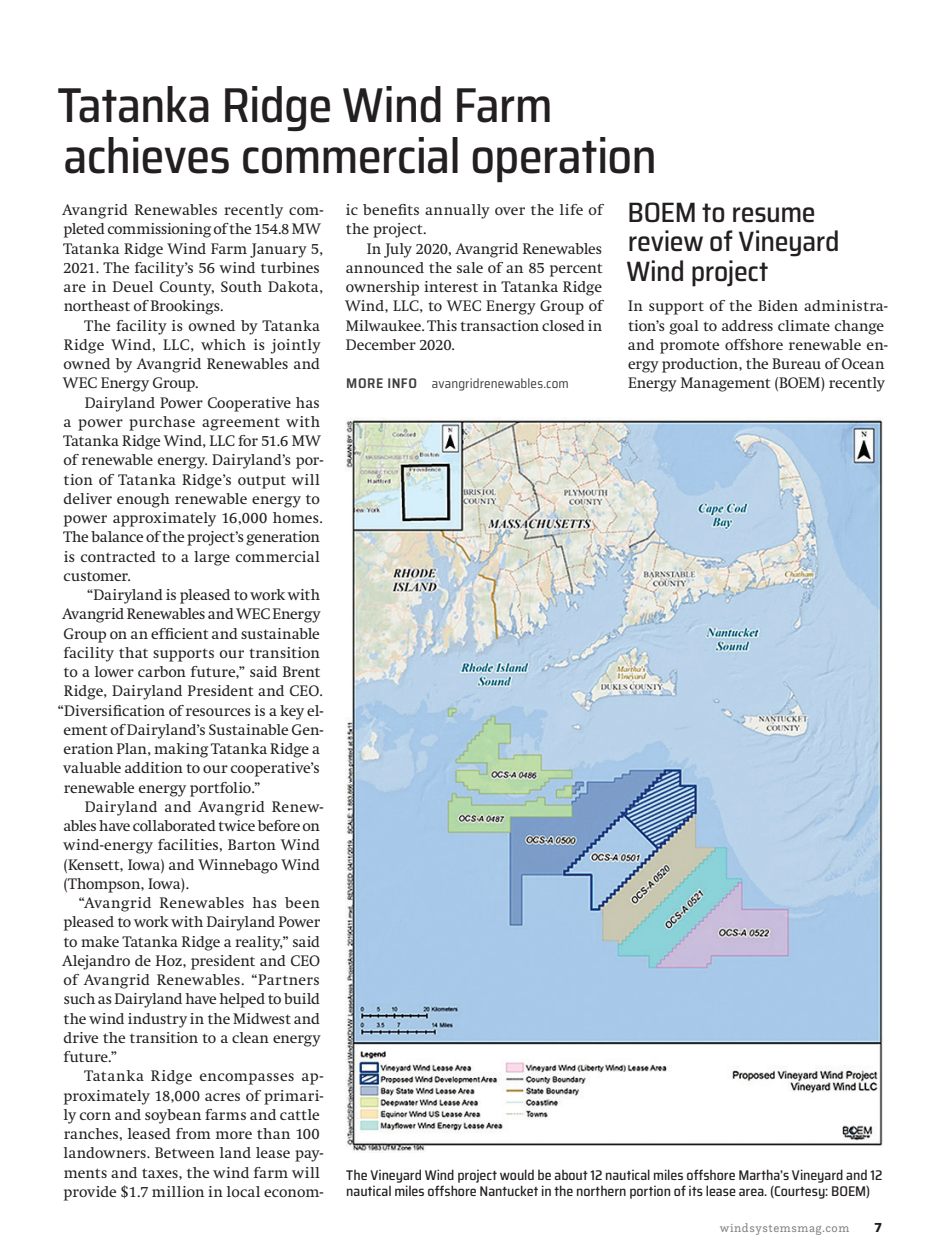
<style>
.page{position:relative;width:945px;height:1260px;background:#fff}
.page>*{position:absolute;margin:0;border:0;box-sizing:border-box;transform-origin:0 0}
.z_Story_-_Head{font:500 semi-condensed 49px/50.8px "Saira";letter-spacing:-.02em;color:#231f20}
.Tailwinds_-_Head{font:500 semi-condensed 28px/29.8px "Saira";letter-spacing:-.015em;color:#231f20}
.Body_Copy{font:15.75px/19.2px "Swift";color:#231f20}
.Body_Copy_1st_PP{font:15.75px/19.2px "Swift";color:#231f20}
.Photo_caption{font:500 semi-condensed 14px/15.8px "Saira";letter-spacing:-.005em;color:#231f20}
.Tailwinds_-_URL{font:semi-condensed 13.12px "Saira";letter-spacing:.005em;color:#3e3e3f}
.t1{font:700 13.12px "Saira";color:#231f20}
.t2{font:12.25px "Questa Slab";letter-spacing:.05em;color:#808285}
.s1{font-weight:600;font-size:14px}
</style>
<div class="page">
<img style="left:345px;top:418px;width:538px;height:734px">
<p class="z_Story_-_Head" style="left:57px;top:79px;width:601px">Tatanka Ridge Wind Farm achieves commercial operation</p>
<p class="Body_Copy_1st_PP" style="left:62px;top:201px;width:262px">Avangrid Renewables recently com&shy;pleted commissioning of the 154.8 MW Tatanka Ridge Wind Farm January 5, 2021. The facility’s 56 wind turbines are in Deuel County, South Dakota, northeast of Brookings.</p>
<p class="Body_Copy" style="left:63px;top:316px;width:259px;text-align:justify;text-indent:21px">The facility is owned by Tatanka Ridge Wind, LLC, which is jointly owned by Avangrid Renewables and WEC Energy Group.</p>
<p class="Body_Copy" style="left:63px;top:393px;width:261px;text-indent:21px">Dairyland Power Cooperative has a power purchase agreement with Tatanka Ridge Wind, LLC for 51.6 MW of renewable energy. Dairyland’s por&shy;tion of Tatanka Ridge’s output will deliver enough renewable energy to power approximately 16,000 homes.<br>The balance of the project’s generation is contracted to a large commercial customer.</p>
<p class="Body_Copy" style="left:87px;top:586px;width:235px">“Dairyland is pleased to work with</p>
<p class="Body_Copy" style="left:62px;top:605px;width:260px">Avangrid Renewables and WEC Energy</p>
<p class="Body_Copy" style="left:64px;top:624px;width:258px">Group on an efficient and sustainable</p>
<p class="Body_Copy" style="left:64px;top:643px;width:258px">facility that supports our transition</p>
<p class="Body_Copy" style="left:64px;top:663px;width:258px">to a lower carbon future,” said Brent</p>
<p class="Body_Copy" style="left:64px;top:682px;width:261px">Ridge, Dairyland President and CEO.</p>
<p class="Body_Copy" style="left:58px;top:701px;width:267px">“Diversification of resources is a key el-</p>
<p class="Body_Copy" style="left:64px;top:720px;width:261px">ement of Dairyland’s Sustainable Gen-</p>
<p class="Body_Copy" style="left:64px;top:740px;width:258px">eration Plan, making Tatanka Ridge a</p>
<p class="Body_Copy" style="left:64px;top:759px;width:258px">valuable addition to our cooperative’s</p>
<p class="Body_Copy" style="left:64px;top:778px;width:198px">renewable energy portfolio.”</p>
<p class="Body_Copy" style="left:64px;top:797px;width:261px;text-indent:21px">Dairyland and Avangrid Renew&shy;ables have collaborated twice before on wind-energy facilities, Barton Wind (Kensett, Iowa) and Winnebago Wind (Thompson, Iowa).</p>
<p class="Body_Copy" style="left:62px;top:894px;width:260px;text-align:justify;text-indent:16px">“Avangrid Renewables has been pleased to work with Dairyland Power to make Tatanka Ridge a reality,” said Alejandro de Hoz, president and CEO of Avangrid Renewables. “Partners such as Dairyland have helped to build the wind industry in the Midwest and drive the transition to a clean energy future.”</p>
<p class="Body_Copy" style="left:64px;top:1067px;width:261px;text-indent:21px">Tatanka Ridge encompasses ap&shy;proximately 18,000 acres of primari&shy;ly corn and soybean farms and cattle ranches, leased from more than 100 landowners. Between land lease pay&shy;ments and taxes, the wind farm will provide $1.7 million in local econom-</p>
<p class="Tailwinds_-_Head" style="left:626px;top:196px;width:215px">BOEM to resume review of Vineyard<br>Wind project</p>
<p class="Body_Copy_1st_PP" style="left:628px;top:297px;width:261px">In support of the Biden administra&shy;tion’s goal to address climate change and promote offshore renewable en&shy;ergy production, the Bureau of Ocean Energy Management (BOEM) recently</p>
<p class="Body_Copy" style="left:346px;top:201px;width:258px">ic benefits annually over the life of the project.</p>
<p class="Body_Copy" style="left:345px;top:239px;width:259px;text-align:justify;text-indent:21px">In July 2020, Avangrid Renewables announced the sale of an 85 percent ownership interest in Tatanka Ridge Wind, LLC, to WEC Energy Group of Milwaukee. This transaction closed in December 2020.</p>
<p class="Tailwinds_-_URL" style="left:346px;top:374px;width:224px"><span class="s1">MORE INFO</span> avangridrenewables.com</p>
<p class="Photo_caption" style="left:346px;top:1167px;width:538px">The Vineyard Wind project would be about 12 nautical miles offshore Martha’s Vineyard and 12 nautical miles offshore Nantucket in the northern portion of its lease area. (Courtesy: BOEM)</p>
<p class="t2" style="left:720px;top:1220px;width:131px">windsystemsmag.com</p>
<p class="t1" style="left:875px;top:1218px;width:9px">7</p>
</div>
